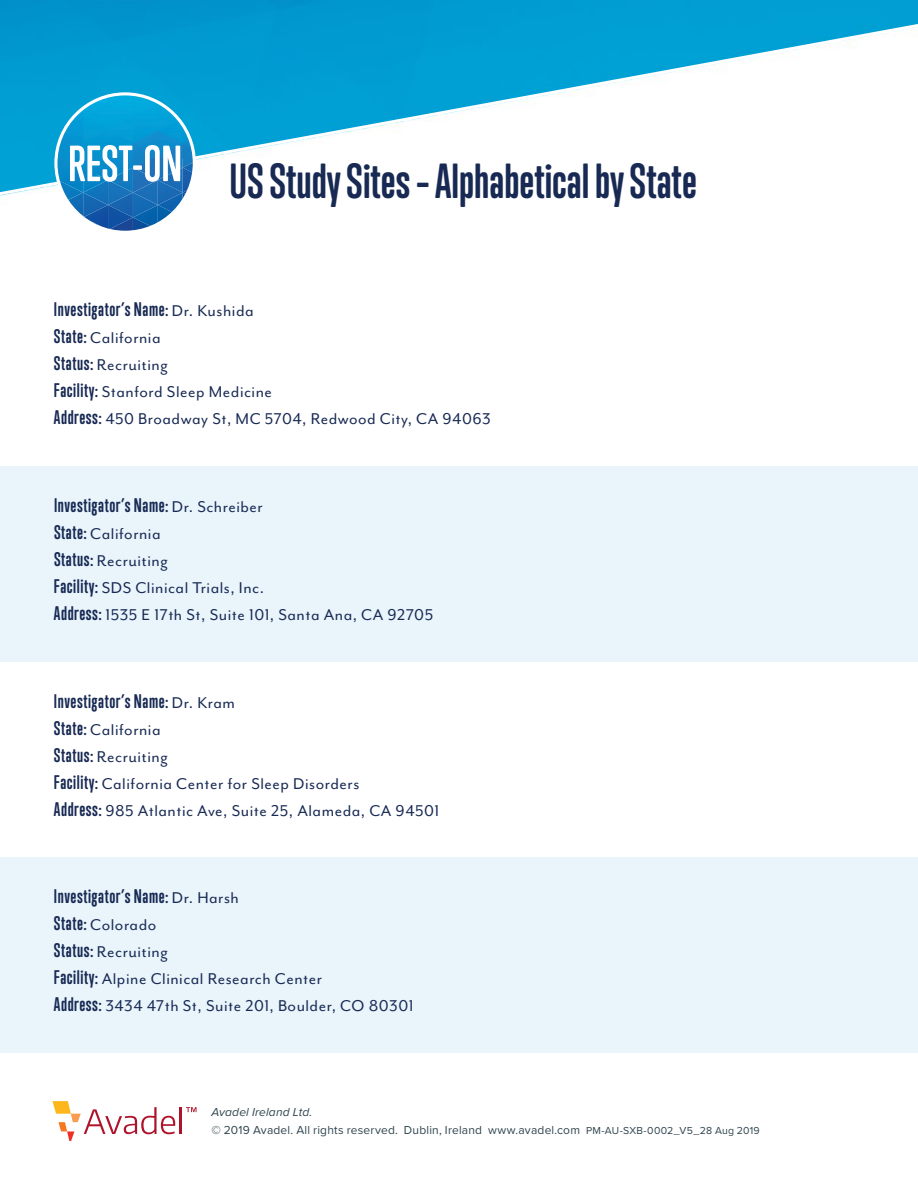
<style>
.page{position:relative;width:918px;height:1188px;background:#fff}
.page>*{position:absolute;margin:0;border:0;box-sizing:border-box;transform-origin:0 0}
.t1{font:700 45px "Trump Soft Pro";color:#182a54}
.t2{font:18px/27px "Mr Eaves Mod OT";letter-spacing:.03em;color:#182a54}
.t3{font:700 18px "Trump Soft Pro";letter-spacing:.03em;color:#182a54}
.t4{font:18px "Mr Eaves San OT";letter-spacing:.03em;color:#182a54}
.t5{font:12px/18px "Proxima Nova";letter-spacing:.015em;color:#2f444e}
.s1{font-family:"Mr Eaves Mod OT";font-weight:400}
.s2{font-family:"Trump Soft Pro";font-weight:700}
.s3{font-style:italic}
.s4{font-size:10.5px}
</style>
<div class="page">
<hr style="left:180px;top:1107px;width:2px;height:27px;background:#ae132a">
<svg style="left:52px;top:1101px;width:123px;height:40px"></svg>
<svg style="left:186px;top:1107px;width:10px;height:5px"></svg>
<div style="left:0;top:857px;width:918px;height:196px;background:#e9f4fb"></div>
<div style="left:0;top:466px;width:918px;height:196px;background:#e9f4fb"></div>
<img style="left:0;top:0;width:918px;height:19px">
<svg style="left:0;top:19px;width:918px;height:177px"></svg>
<svg style="left:54px;top:92px;width:142px;height:139px"></svg>
<h1 class="t1" style="left:229px;top:154px;width:469px">US Study Sites – Alphabetical by State</h1>
<p class="t3" style="left:54px;top:298px;width:201px">Investigator’s Name: <span class="s1">Dr. Kushida</span></p>
<p class="t2" style="left:54px;top:325px;width:108px"><span class="s2">State:</span> California</p>
<p class="t4" style="left:54px;top:355px;width:115px"><span class="s2">Status:</span> Recruiting</p>
<p class="t2" style="left:54px;top:379px;width:438px"><span class="s2">Facility:</span> Stanford Sleep Medicine<br><span class="s2">Address:</span> 450 Broadway St, MC 5704, Redwood City, CA 94063</p>
<p class="t3" style="left:54px;top:494px;width:210px">Investigator’s Name: <span class="s1">Dr. Schreiber</span></p>
<p class="t2" style="left:54px;top:520px;width:108px"><span class="s2">State:</span> California</p>
<p class="t4" style="left:54px;top:551px;width:115px"><span class="s2">Status:</span> Recruiting</p>
<p class="t2" style="left:54px;top:574px;width:381px"><span class="s2">Facility:</span> SDS Clinical Trials, Inc.<br><span class="s2">Address:</span> 1535 E 17th St, Suite 101, Santa Ana, CA 92705</p>
<p class="t3" style="left:54px;top:690px;width:182px">Investigator’s Name: <span class="s1">Dr. Kram</span></p>
<p class="t2" style="left:54px;top:716px;width:108px"><span class="s2">State:</span> California</p>
<p class="t4" style="left:54px;top:747px;width:115px"><span class="s2">Status:</span> Recruiting</p>
<p class="t2" style="left:54px;top:770px;width:387px"><span class="s2">Facility:</span> California Center for Sleep Disorders<br><span class="s2">Address:</span> 985 Atlantic Ave, Suite 25, Alameda, CA 94501</p>
<p class="t3" style="left:54px;top:885px;width:186px">Investigator’s Name: <span class="s1">Dr. Harsh</span></p>
<p class="t2" style="left:54px;top:912px;width:104px"><span class="s2">State:</span> Colorado</p>
<p class="t4" style="left:54px;top:942px;width:115px"><span class="s2">Status:</span> Recruiting</p>
<p class="t2" style="left:54px;top:966px;width:361px"><span class="s2">Facility:</span> Alpine Clinical Research Center<br><span class="s2">Address:</span> 3434 47th St, Suite 201, Boulder, CO 80301</p>
<p class="t5" style="left:212px;top:1102px;width:550px"><span class="s3">Avadel Ireland Ltd.<br></span>© 2019 Avadel. All rights reserved. Dublin, Ireland www.avadel.com <span class="s4">PM-AU-SXB-0002_V5_28 Aug 2019</span></p>
</div>
